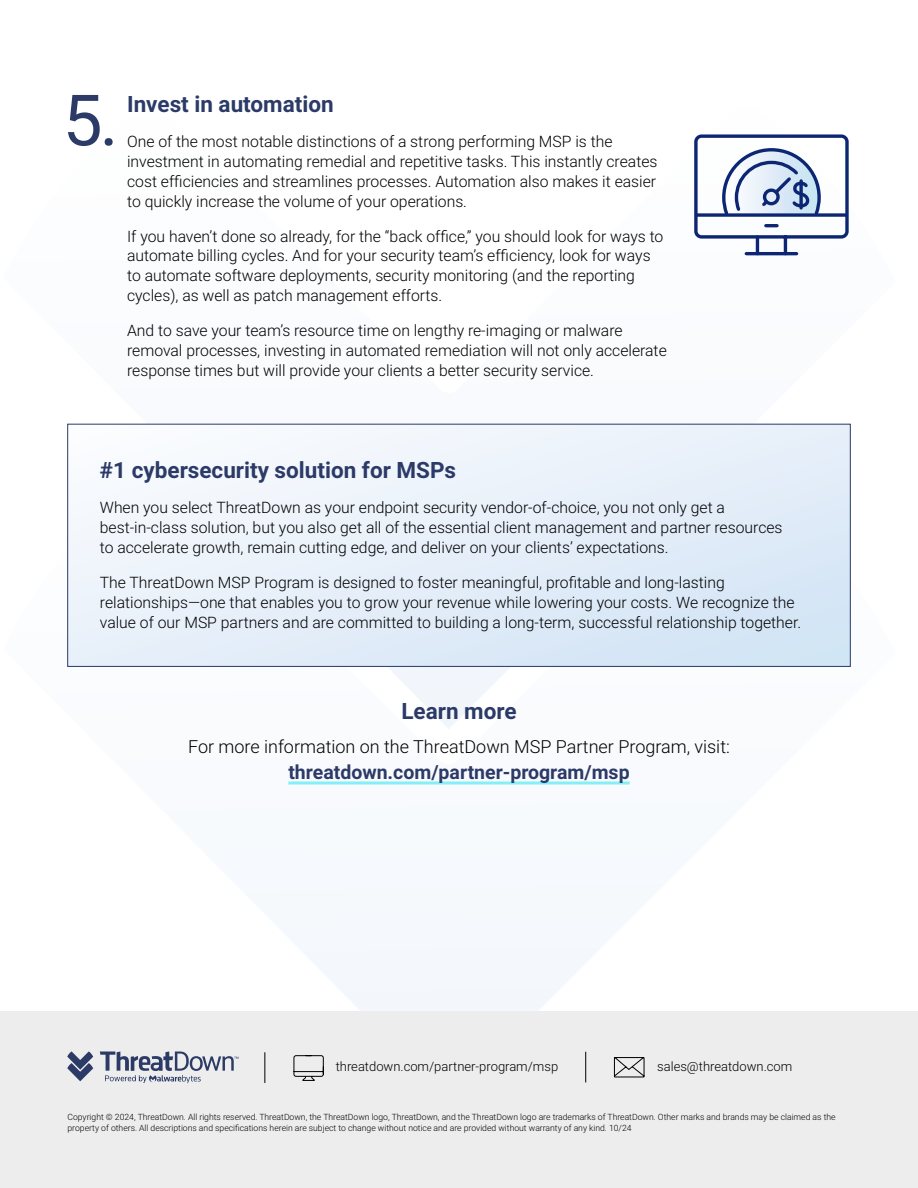
<style>
.page{position:relative;width:918px;height:1188px;background:#fff}
.page>*{position:absolute;margin:0;border:0;box-sizing:border-box;transform-origin:0 0}
.t1{font:70.8px "Roboto";color:#2b3a67}
.t2{font:700 22.5px "Roboto";color:#2b3a67}
.t3{font:700 19.5px "Roboto";color:#2b3a67}
.t4{font:300 18px "Roboto";color:#000}
.t5{font:300 15.75px/20px "Roboto";color:#000}
.t6{font:300 13.05px "Roboto";color:#000}
.t7{font:300 8.7px/10.4px "Roboto";color:#000}
</style>
<div class="page">
<svg style="left:288px;top:781px;width:342px;height:230px"></svg>
<svg style="left:67px;top:423px;width:784px;height:306px"></svg>
<div style="left:68px;top:424px;width:782px;height:242px;background:linear-gradient(to right,#f3f7fc,#dbe9f7)"></div>
<div style="left:67px;top:424px;width:784px;height:243px;border:1px solid #2b3a67"></div>
<div style="left:0;top:1011px;width:918px;height:177px;background:#ededed"></div>
<hr style="left:585px;top:1052px;width:1px;height:30px;background:#000">
<svg style="left:293px;top:1055px;width:31px;height:26px"></svg>
<svg style="left:614px;top:1057px;width:31px;height:21px"></svg>
<hr style="left:265px;top:1052px;width:1px;height:31px;background:#000">
<hr style="left:288px;top:782px;width:342px;height:2px;background:#83f0f8">
<svg style="left:67px;top:1051px;width:26px;height:30px"></svg>
<svg style="left:100px;top:1052px;width:138px;height:31px"></svg>
<svg style="left:694px;top:134px;width:155px;height:122px"></svg>
<svg style="left:799px;top:181px;width:4px;height:27px"></svg>
<h1 class="t1" style="left:63px;top:71px;width:57px">5.</h1>
<h2 class="t2" style="left:127px;top:88px;width:208px">Invest in automation</h2>
<p class="t5" style="left:127px;top:131px;width:532px">One of the most notable distinctions of a strong performing MSP is the investment in automating remedial and repetitive tasks. This instantly creates cost efficiencies and streamlines processes. Automation also makes it easier to quickly increase the volume of your operations.</p>
<p class="t5" style="left:127px;top:225px;width:538px">If you haven’t done so already, for the “back office,” you should look for ways to automate billing cycles. And for your security team’s efficiency, look for ways to automate software deployments, security monitoring (and the reporting cycles), as well as patch management efforts.</p>
<p class="t5" style="left:127px;top:320px;width:541px">And to save your team’s resource time on lengthy re-imaging or malware removal processes, investing in automated remediation will not only accelerate response times but will provide your clients a better security service.</p>
<h2 class="t2" style="left:100px;top:455px;width:358px">#1 cybersecurity solution for MSPs</h2>
<p class="t5" style="left:100px;top:497px;width:684px">When you select ThreatDown as your endpoint security vendor-of-choice, you not only get a best-in-class solution, but you also get all of the essential client management and partner resources to accelerate growth, remain cutting edge, and deliver on your clients’ expectations.</p>
<p class="t5" style="left:100px;top:572px;width:703px">The ThreatDown MSP Program is designed to foster meaningful, profitable and long-lasting relationships—one that enables you to grow your revenue while lowering your costs. We recognize the value of our MSP partners and are committed to building a long-term, successful relationship together.</p>
<h2 class="t2" style="left:401px;top:695px;width:117px">Learn more</h2>
<p class="t4" style="left:188px;top:734px;width:543px">For more information on the ThreatDown MSP Partner Program, visit:</p>
<p class="t3" style="left:288px;top:758px;width:343px">threatdown.com/partner-program/msp</p>
<p class="t6" style="left:336px;top:1057px;width:224px">threatdown.com/partner-program/msp</p>
<p class="t6" style="left:657px;top:1057px;width:137px">sales@threatdown.com</p>
<p class="t7" style="left:68px;top:1112px;width:770px">Copyright © 2024, ThreatDown. All rights reserved. ThreatDown, the ThreatDown logo, ThreatDown, and the ThreatDown logo are trademarks of ThreatDown. Other marks and brands may be claimed as the property of others. All descriptions and specifications herein are subject to change without notice and are provided without warranty of any kind. 10/24</p>
</div>
